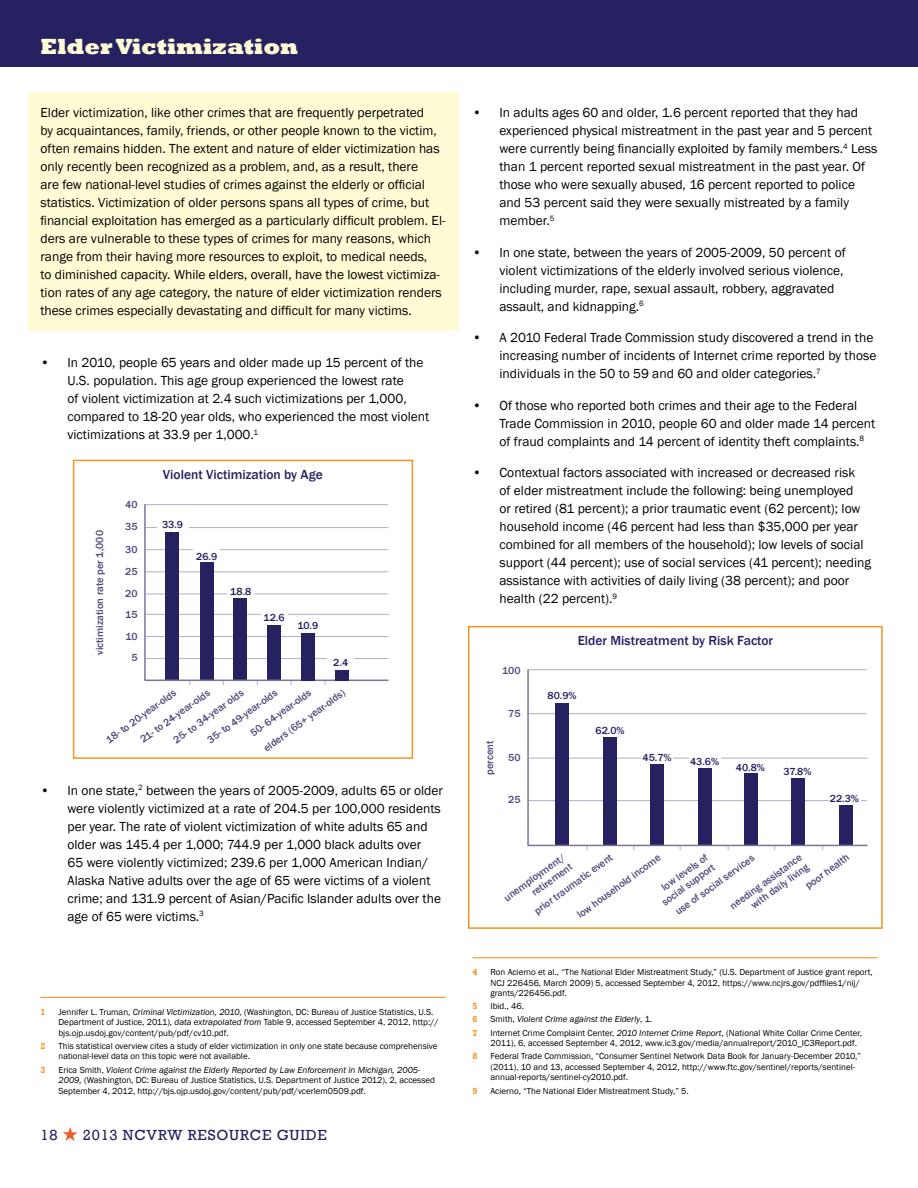
<style>
.page{position:relative;width:918px;height:1188px;background:#fff}
.page>*{position:absolute;margin:0;border:0;box-sizing:border-box;transform-origin:0 0}
.t1{font:800 22.5px "Rockwell";color:#fffcd5}
.t2{font:15px "Rockwell";letter-spacing:.05em;color:#262262}
.t3{font:13.5px/18px "Franklin Gothic";color:#000}
.t4{font:500 13.5px "Franklin Gothic";color:#262262}
.t5{font:500 10.5px/12px "Franklin Gothic";color:#50497a;text-align:right}
.t6{font:500 10.5px "Franklin Gothic";color:#262262}
.t7{font:9px/10.5px "Franklin Gothic";color:#000}
.t8{font:italic 9px "Franklin Gothic";color:#000}
.t9{font:700 9px "Rockwell";color:#f7941e}
.s1{font-style:italic}
.s2{font-style:normal}
</style>
<div class="page">
<div style="left:28px;top:92px;width:431px;height:238px;background:#fffcd5"></div>
<div style="left:0;top:0;width:918px;height:68px;background:#262262"></div>
<svg style="left:63px;top:1127px;width:15px;height:14px"></svg>
<div style="left:468px;top:626px;width:415px;height:303px;border:2px solid #f7941e"></div>
<svg style="left:527px;top:669px;width:341px;height:178px"></svg>
<div style="left:73px;top:460px;width:340px;height:299px;border:2px solid #f7941e"></div>
<svg style="left:144px;top:504px;width:245px;height:178px"></svg>
<div style="left:302px;top:633px;width:13px;height:47px;background:#262262"></div>
<div style="left:294px;top:622px;width:27px;height:10px;background:#fff"></div>
<div style="left:335px;top:670px;width:14px;height:10px;background:#262262"></div>
<div style="left:327px;top:659px;width:27px;height:10px;background:#fff"></div>
<hr style="left:40px;top:997px;width:406px;height:1px;background:#f7941e">
<hr style="left:472px;top:957px;width:406px;height:1px;background:#f7941e">
<p class="t1" style="left:40px;top:34px;width:259px">Elder Victimization</p>
<p class="t3" style="left:40px;top:104px;width:406px">Elder victimization, like other crimes that are frequently perpetrated<br>by acquaintances, family, friends, or other people known to the victim, often remains hidden. The extent and nature of elder victimization has only recently been recognized as a problem, and, as a result, there<br>are few national-level studies of crimes against the elderly or official statistics. Victimization of older persons spans all types of crime, but financial exploitation has emerged as a particularly difficult problem. El&shy;ders are vulnerable to these types of crimes for many reasons, which range from their having more resources to exploit, to medical needs,<br>to diminished capacity. While elders, overall, have the lowest victimiza&shy;tion rates of any age category, the nature of elder victimization renders these crimes especially devastating and difficult for many victims.</p>
<p class="t3" style="left:68px;top:354px;width:363px;text-indent:-27px">• In 2010, people 65 years and older made up 15 percent of the U.S. population. This age group experienced the lowest rate<br>of violent victimization at 2.4 such victimizations per 1,000, compared to 18-20 year olds, who experienced the most violent victimizations at 33.9 per 1,000.<sup>1</sup></p>
<p class="t5" style="left:94px;top:655px;width:126px;rotate:-90deg">victimization rate per 1,000</p>
<p class="t5" style="left:125px;top:499px;width:14px">40</p>
<p class="t5" style="left:125px;top:521px;width:14px">35</p>
<p class="t5" style="left:125px;top:539px;width:14px;line-height:21.9px;text-align:left">30<br>25</p>
<p class="t5" style="left:125px;top:587px;width:14px">20</p>
<p class="t5" style="left:125px;top:608px;width:14px">15</p>
<p class="t5" style="left:125px;top:630px;width:14px">10</p>
<p class="t5" style="left:131px;top:652px;width:8px">5</p>
<p class="t4" style="left:163px;top:466px;width:162px">Violent Victimization by Age</p>
<p class="t6" style="left:162px;top:518px;width:22px">33.9</p>
<p class="t6" style="left:196px;top:550px;width:22px">26.9</p>
<p class="t6" style="left:230px;top:585px;width:23px">18.8</p>
<p class="t6" style="left:263px;top:611px;width:23px">12.6</p>
<p class="t6" style="left:297px;top:619px;width:22px">10.9</p>
<p class="t6" style="left:333px;top:656px;width:16px">2.4</p>
<p class="t5" style="left:104px;top:736px;width:86px;rotate:-36deg">18- to 20-year-olds</p>
<p class="t5" style="left:261px;top:744px;width:99px;rotate:-36deg">elders (65+ year-olds)</p>
<p class="t5" style="left:248px;top:729px;width:74px;rotate:-36deg">50- 64-year-olds</p>
<p class="t5" style="left:205px;top:736px;width:85px;rotate:-36deg">35- to 49-year-olds</p>
<p class="t5" style="left:171px;top:736px;width:86px;rotate:-36deg">25- to 34-year olds</p>
<p class="t5" style="left:138px;top:736px;width:85px;rotate:-36deg">21- to 24-year-olds</p>
<p class="t3" style="left:68px;top:781px;width:377px;text-indent:-27px">• In one state,<sup>2</sup> between the years of 2005-2009, adults 65 or older were violently victimized at a rate of 204.5 per 100,000 residents per year. The rate of violent victimization of white adults 65 and older was 145.4 per 1,000; 744.9 per 1,000 black adults over<br>65 were violently victimized; 239.6 per 1,000 American Indian/ Alaska Native adults over the age of 65 were victims of a violent crime; and 131.9 percent of Asian/Pacific Islander adults over the age of 65 were victims.<sup>3</sup></p>
<p class="t9" style="left:40px;top:1006px;width:6px">1</p>
<p class="t7" style="left:58px;top:1007px;width:382px">Jennifer L. Truman, <span class="s1">Criminal Victimization, 2010,</span> (Washington, DC: Bureau of Justice Statistics, U.S.<br>Department of Justice, 2011), <span class="s1">data extrapolated from</span> Table 9, accessed September 4, 2012, http:// bjs.ojp.usdoj.gov/content/pub/pdf/cv10.pdf.</p>
<p class="t9" style="left:40px;top:1040px;width:6px">2</p>
<p class="t7" style="left:58px;top:1041px;width:381px">This statistical overview cites a study of elder victimization in only one state because comprehensive national-level data on this topic were not available.</p>
<p class="t9" style="left:40px;top:1064px;width:6px">3</p>
<p class="t7" style="left:58px;top:1064px;width:378px">Erica Smith, <span class="s1">Violent Crime against the Elderly Reported by Law Enforcement in Michigan, 2005-<br>2009,</span> (Washington, DC: Bureau of Justice Statistics, U.S. Department of Justice 2012), 2, accessed<br>September 4, 2012, http://bjs.ojp.usdoj.gov/content/pub/pdf/vcerlem0509.pdf.</p>
<p class="t2" style="left:40px;top:1127px;width:19px">18</p>
<p class="t2" style="left:83px;top:1127px;width:245px">2013 NCVRW RESOURCE GUIDE</p>
<p class="t3" style="left:500px;top:104px;width:379px;text-indent:-27px">• In adults ages 60 and older, 1.6 percent reported that they had experienced physical mistreatment in the past year and 5 percent were currently being financially exploited by family members.<sup>4</sup> Less than 1 percent reported sexual mistreatment in the past year. Of those who were sexually abused, 16 percent reported to police and 53 percent said they were sexually mistreated by a family member.<sup>5</sup></p>
<p class="t3" style="left:500px;top:244px;width:348px;text-indent:-27px">• In one state, between the years of 2005-2009, 50 percent of violent victimizations of the elderly involved serious violence, including murder, rape, sexual assault, robbery, aggravated assault, and kidnapping.<sup>6</sup></p>
<p class="t3" style="left:500px;top:329px;width:378px;text-indent:-27px">• A 2010 Federal Trade Commission study discovered a trend in the increasing number of incidents of Internet crime reported by those individuals in the 50 to 59 and 60 and older categories.<sup>7</sup></p>
<p class="t3" style="left:500px;top:397px;width:377px;text-indent:-27px">• Of those who reported both crimes and their age to the Federal<br>Trade Commission in 2010, people 60 and older made 14 percent of fraud complaints and 14 percent of identity theft complaints.<sup>8</sup></p>
<p class="t3" style="left:500px;top:464px;width:373px;text-indent:-27px">• Contextual factors associated with increased or decreased risk<br>of elder mistreatment include the following: being unemployed<br>or retired (81 percent); a prior traumatic event (62 percent); low household income (46 percent had less than $35,000 per year combined for all members of the household); low levels of social support (44 percent); use of social services (41 percent); needing assistance with activities of daily living (38 percent); and poor health (22 percent).<sup>9</sup></p>
<p class="t4" style="left:578px;top:632px;width:197px">Elder Mistreatment by Risk Factor</p>
<p class="t5" style="left:484px;top:775px;width:36px;rotate:-90deg">percent</p>
<p class="t5" style="left:502px;top:664px;width:20px">100</p>
<p class="t5" style="left:508px;top:707px;width:14px">75</p>
<p class="t5" style="left:508px;top:752px;width:14px">50</p>
<p class="t6" style="left:548px;top:689px;width:31px">80.9%</p>
<p class="t6" style="left:596px;top:724px;width:31px">62.0%</p>
<p class="t6" style="left:643px;top:751px;width:31px">45.7%</p>
<p class="t6" style="left:690px;top:755px;width:31px">43.6%</p>
<p class="t6" style="left:736px;top:761px;width:31px">40.8%</p>
<p class="t6" style="left:784px;top:765px;width:29px">37.8%</p>
<p class="t5" style="left:508px;top:794px;width:14px">25</p>
<p class="t6" style="left:830px;top:792px;width:31px">22.3%</p>
<p class="t5" style="left:502px;top:894px;width:74px;rotate:-36deg">unemployment/ retirement</p>
<p class="t5" style="left:652px;top:888px;width:65px;rotate:-36deg">low levels of social support</p>
<p class="t5" style="left:803px;top:882px;width:53px;rotate:-36deg">poor health</p>
<p class="t5" style="left:532px;top:907px;width:96px;rotate:-36deg">prior traumatic event</p>
<p class="t5" style="left:728px;top:902px;width:88px;rotate:-36deg">needing assistance with daily living</p>
<p class="t5" style="left:575px;top:911px;width:102px;rotate:-36deg">low household income</p>
<p class="t5" style="left:673px;top:908px;width:97px;rotate:-36deg">use of social services</p>
<p class="t9" style="left:472px;top:967px;width:6px">4</p>
<p class="t7" style="left:490px;top:967px;width:384px">Ron Acierno et al., “The National Elder Mistreatment Study,” (U.S. Department of Justice grant report,<br>NCJ 226456, March 2009) 5, accessed September 4, 2012, https://www.ncjrs.gov/pdffiles1/nij/ grants/226456.pdf.</p>
<p class="t9" style="left:472px;top:1001px;width:6px">5</p>
<p class="t7" style="left:490px;top:1001px;width:35px">Ibid., 46.</p>
<p class="t9" style="left:472px;top:1014px;width:6px">6</p>
<p class="t8" style="left:490px;top:1014px;width:163px"><span class="s2">Smith,</span> Violent Crime against the Elderly<span class="s2">, 1.</span></p>
<p class="t9" style="left:472px;top:1027px;width:6px">7</p>
<p class="t7" style="left:490px;top:1028px;width:373px">Internet Crime Complaint Center, <span class="s1">2010 Internet Crime Report,</span> (National White Collar Crime Center,<br>2011), 6, accessed September 4, 2012, www.ic3.gov/media/annualreport/2010_IC3Report.pdf.</p>
<p class="t9" style="left:472px;top:1051px;width:6px">8</p>
<p class="t7" style="left:490px;top:1051px;width:372px">Federal Trade Commission, “Consumer Sentinel Network Data Book for January-December 2010,” (2011), 10 and 13, accessed September 4, 2012, http://www.ftc.gov/sentinel/reports/sentinel&shy;annual-reports/sentinel-cy2010.pdf.</p>
<p class="t9" style="left:472px;top:1085px;width:6px">9</p>
<p class="t7" style="left:490px;top:1085px;width:200px">Acierno, “The National Elder Mistreatment Study,” 5.</p>
</div>
